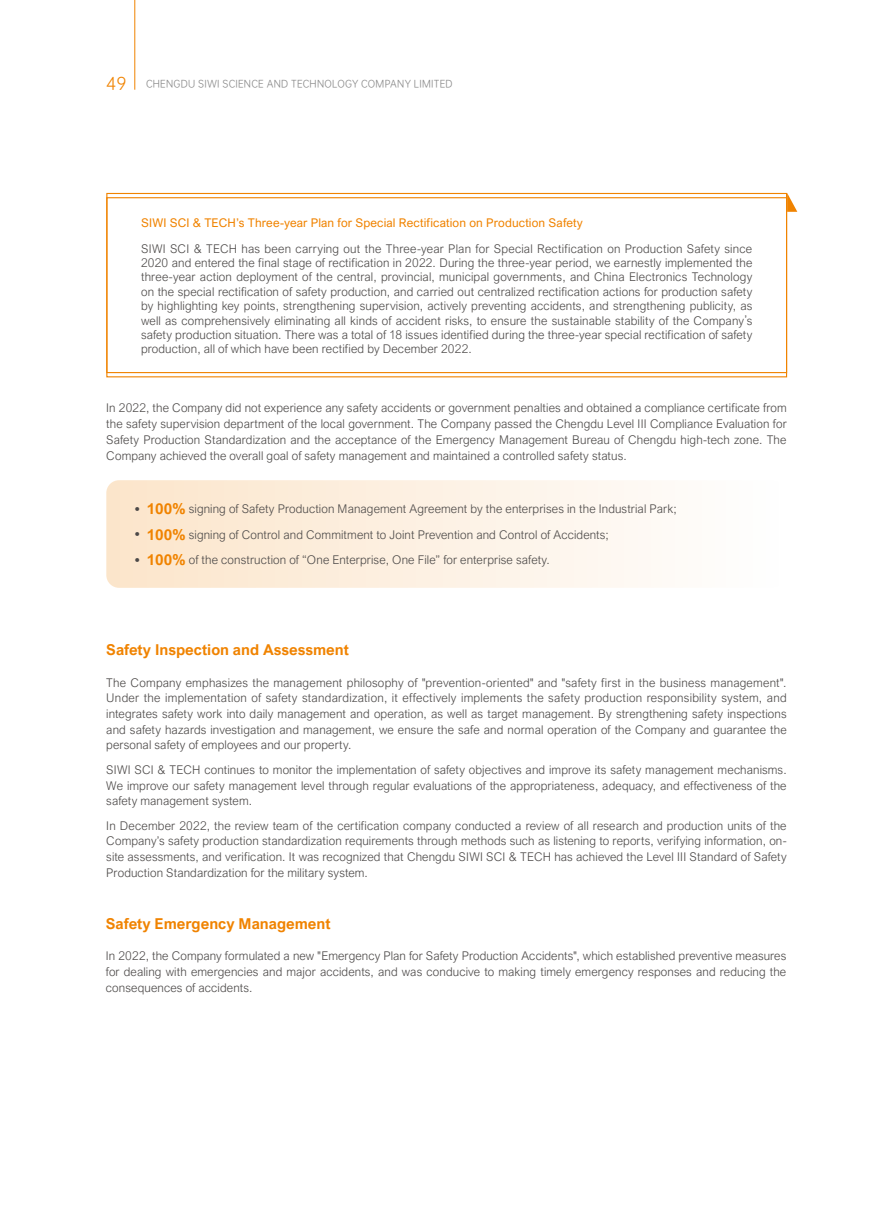
<style>
.page{position:relative;width:893px;height:1212px;background:#fff}
.page>*{position:absolute;margin:0;border:0;box-sizing:border-box;transform-origin:0 0}
.t1{font:700 15px "Arial Nova";color:#f08300}
.t2{font:300 12px/15.8px "Arial Nova";letter-spacing:.01em;color:#4c4948;text-align:justify}
.t3{font:12px "Arial Nova";letter-spacing:.01em;color:#f08300}
.t4{font:9.75px "OPPO Sans R";letter-spacing:.025em;color:#898989}
.s1{font-size:16.5px;color:#f08300}
.s2{font-family:"DIN Pro";font-weight:400}
.s3{font-weight:700;font-size:15px;color:#f08300}
</style>
<div class="page">
<hr style="left:134px;top:0;width:1px;height:90px;background:#f08300">
<div style="left:106px;top:480px;width:681px;height:108px;background:linear-gradient(to right,#fce5ca,#feffff);border-radius:13px"></div>
<svg style="left:787px;top:193px;width:10px;height:19px"></svg>
<div style="left:106px;top:193px;width:681px;height:180px;border:1px solid #f08300"></div>
<div style="left:106px;top:197px;width:681px;height:180px;border:1px solid #f08300"></div>
<p class="t4" style="left:106px;top:76px;width:348px"><span class="s1">49</span> CHENGDU SIWI SCIENCE AND TECHNOLOGY COMPANY LIMITED</p>
<p class="t3" style="left:141px;top:216px;width:443px">SIWI SCI &amp; TECH’s Three-year Plan for Special Rectification on Production Safety</p>
<p class="t2" style="left:141px;top:241px;width:613px;line-height:14.4px">SIWI SCI &amp; TECH has been carrying out the Three-year Plan for Special Rectification on Production Safety since 2020 and entered the final stage of rectification in 2022. During the three-year period, we earnestly implemented the three-year action deployment of the central, provincial, municipal governments, and China Electronics Technology on the special rectification of safety production, and carried out centralized rectification actions for production safety by highlighting key points, strengthening supervision, actively preventing accidents, and strengthening publicity, as well as comprehensively eliminating all kinds of accident risks, to ensure the sustainable stability of the Company’s safety production situation. There was a total of 18 issues identified during the three-year special rectification of safety production, all of which have been rectified by December 2022.</p>
<p class="t2" style="left:106px;top:400px;width:682px">In 2022, the Company did not experience any safety accidents or government penalties and obtained a compliance certificate from the safety supervision department of the local government. The Company passed the Chengdu Level III Compliance Evaluation for Safety Production Standardization and the acceptance of the Emergency Management Bureau of Chengdu high-tech zone. The Company achieved the overall goal of safety management and maintained a controlled safety status.</p>
<p class="t2" style="left:134px;top:501px;width:544px"><span class="s2">•</span> <span class="s3">100%</span> signing of Safety Production Management Agreement by the enterprises in the Industrial Park;</p>
<p class="t2" style="left:134px;top:526px;width:476px"><span class="s2">•</span> <span class="s3">100%</span> signing of Control and Commitment to Joint Prevention and Control of Accidents;</p>
<p class="t2" style="left:134px;top:552px;width:417px"><span class="s2">•</span> <span class="s3">100%</span> of the construction of “One Enterprise, One File” for enterprise safety.</p>
<p class="t1" style="left:106px;top:641px;width:244px">Safety Inspection and Assessment</p>
<p class="t2" style="left:106px;top:674px;width:682px">The Company emphasizes the management philosophy of "prevention-oriented" and "safety first in the business management".<br>Under the implementation of safety standardization, it effectively implements the safety production responsibility system, and integrates safety work into daily management and operation, as well as target management. By strengthening safety inspections and safety hazards investigation and management, we ensure the safe and normal operation of the Company and guarantee the personal safety of employees and our property.</p>
<p class="t2" style="left:106px;top:762px;width:682px">SIWI SCI &amp; TECH continues to monitor the implementation of safety objectives and improve its safety management mechanisms.<br>We improve our safety management level through regular evaluations of the appropriateness, adequacy, and effectiveness of the safety management system.</p>
<p class="t2" style="left:106px;top:817px;width:682px">In December 2022, the review team of the certification company conducted a review of all research and production units of the Company’s safety production standardization requirements through methods such as listening to reports, verifying information, on&shy;site assessments, and verification. It was recognized that Chengdu SIWI SCI &amp; TECH has achieved the Level III Standard of Safety Production Standardization for the military system.</p>
<p class="t1" style="left:106px;top:914px;width:226px">Safety Emergency Management</p>
<p class="t2" style="left:106px;top:948px;width:682px">In 2022, the Company formulated a new "Emergency Plan for Safety Production Accidents", which established preventive measures for dealing with emergencies and major accidents, and was conducive to making timely emergency responses and reducing the consequences of accidents.</p>
</div>
